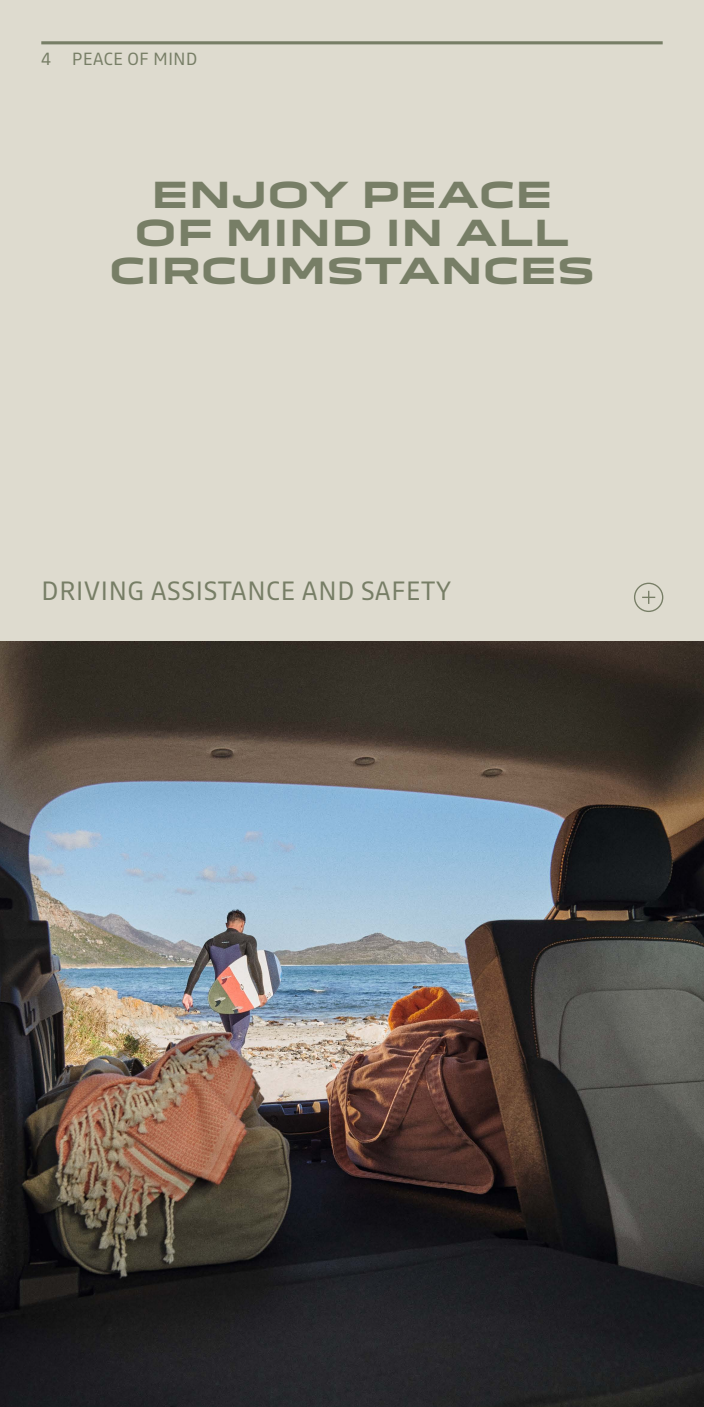
<style>
.page{position:relative;width:704px;height:1407px;background:#fff}
.page>*{position:absolute;margin:0;border:0;box-sizing:border-box;transform-origin:0 0}
.t1{font:700 35px/38.1px "Dacia Block Extended";color:#777e66;text-align:center}
.t2{font:26.25px "Read";color:#777e66}
.t3{font:17.5px "Read";color:#777e66}
</style>
<div class="page">
<div style="left:0;top:0;width:703px;height:641px;background:#dedbcf"></div>
<img style="left:0;top:641px;width:703px;height:765px">
<hr style="left:41px;top:41px;width:621px;height:3px;background:#777e66">
<div style="left:633px;top:582px;width:30px;height:30px;border:1px solid #777e66;border-radius:50%"></div>
<svg style="left:642px;top:590px;width:12px;height:14px"></svg>
<p class="t3" style="left:41px;top:46px;width:23px">4 PEACE</p>
<p class="t3" style="left:127px;top:46px;width:38px">OF MIND</p>
<p class="t1" style="left:109px;top:176px;width:487px">ENJOY PEACE<br>OF MIND IN ALL<br>CIRCUMSTANCES</p>
<p class="t2" style="left:41px;top:573px;width:125px">DRIVING ASSISTANCE</p>
<p class="t2" style="left:301px;top:573px;width:18px">AND</p>
<p class="t2" style="left:360px;top:573px;width:92px">SAFETY</p>
</div>
